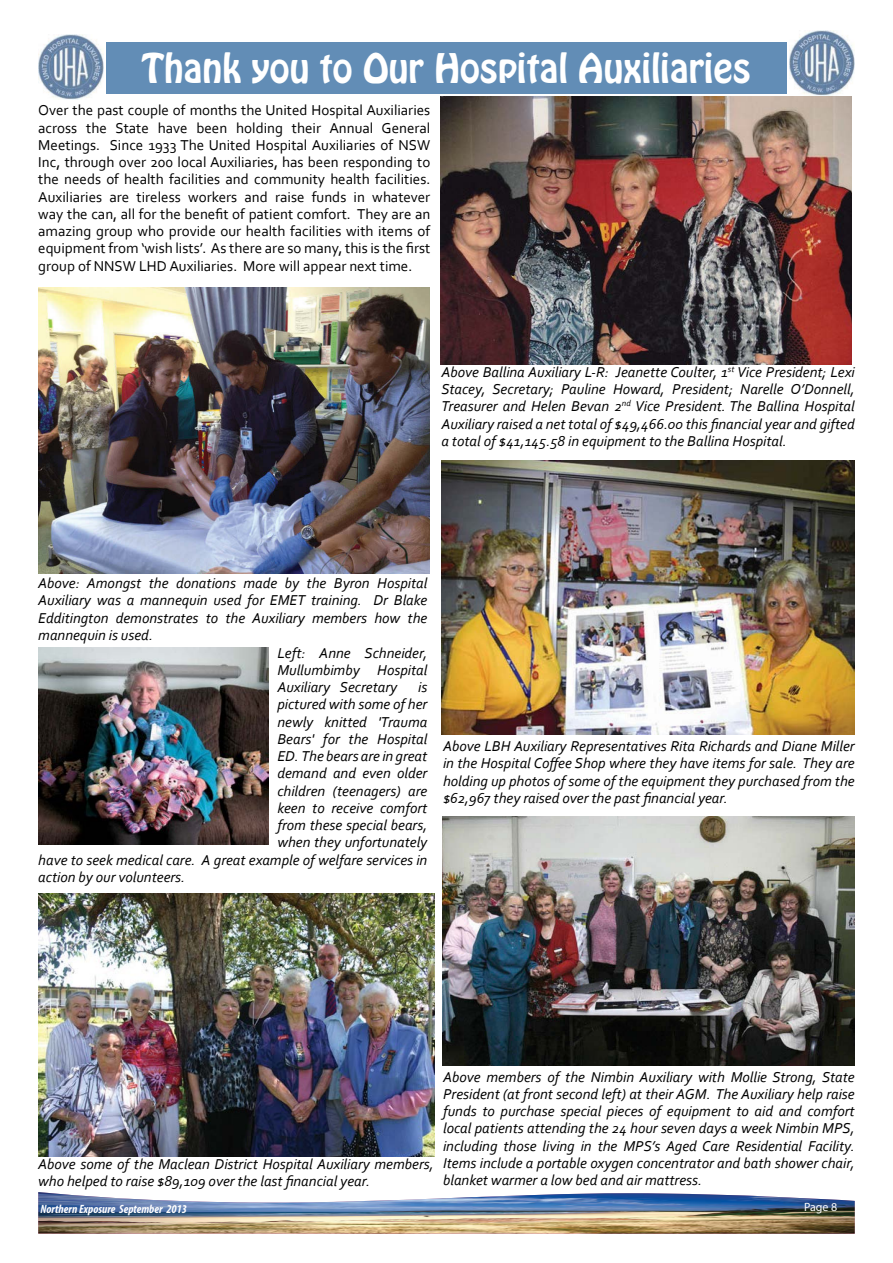
<style>
.page{position:relative;width:893px;height:1263px;background:#fff}
.page>*{position:absolute;margin:0;border:0;box-sizing:border-box;transform-origin:0 0}
.t1{font:36px "Hobo Std";color:#fff}
.t2{font:italic 15px/17.2px "Corbel";color:#000;text-align:justify}
.t3{font:15px/17.2px "Corbel";color:#000;text-align:justify}
.t4{font:italic 700 condensed 12px "Myriad Pro";color:#fff}
.t5{font:12px "Myriad Pro";color:#fff}
</style>
<div class="page">
<svg style="left:38px;top:1233px;width:817px;height:1px"></svg>
<img style="left:38px;top:1192px;width:817px;height:41px">
<div style="left:106px;top:43px;width:681px;height:51px;background:#628db6"></div>
<img style="left:38px;top:648px;width:231px;height:196px">
<img style="left:441px;top:96px;width:411px;height:268px">
<img style="left:38px;top:287px;width:391px;height:286px">
<img style="left:38px;top:894px;width:396px;height:263px">
<img style="left:442px;top:460px;width:413px;height:274px">
<img style="left:442px;top:816px;width:413px;height:249px">
<img style="left:38px;top:34px;width:65px;height:65px">
<img style="left:790px;top:30px;width:65px;height:65px">
<h1 class="t1" style="left:142px;top:44px;width:611px">Thank you to Our Hospital Auxiliaries</h1>
<p class="t3" style="left:38px;top:101px;width:394px">Over the past couple of months the United Hospital Auxiliaries across the State have been holding their Annual General Meetings. Since 1933 The United Hospital Auxiliaries of NSW Inc, through over 200 local Auxiliaries, has been responding to the needs of health facilities and community health facilities.<br>Auxiliaries are tireless workers and raise funds in whatever way the can, all for the benefit of patient comfort. They are an amazing group who provide our health facilities with items of equipment from ‘wish lists’. As there are so many, this is the first group of NNSW LHD Auxiliaries. More will appear next time.</p>
<p class="t2" style="left:441px;top:363px;width:415px">Above Ballina Auxiliary L-R: Jeanette Coulter, 1<sup>st</sup> Vice President; Lexi Stacey, Secretary; Pauline Howard, President; Narelle O’Donnell, Treasurer and Helen Bevan 2<sup>nd</sup> Vice President. The Ballina Hospital Auxiliary raised a net total of $49,466.00 this financial year and gifted a total of $41,145.58 in equipment to the Ballina Hospital.</p>
<p class="t2" style="left:38px;top:574px;width:391px">Above: Amongst the donations made by the Byron Hospital Auxiliary was a mannequin used for EMET training. Dr Blake Edditington demonstrates to the Auxiliary members how the mannequin is used.</p>
<p class="t2" style="left:277px;top:643px;width:151px">Left: Anne Schneider, Mullumbimby Hospital Auxiliary Secretary</p>
<p class="t2" style="left:418px;top:678px;width:11px">is</p>
<p class="t2" style="left:277px;top:695px;width:151px">pictured with some of her</p>
<p class="t2" style="left:277px;top:712px;width:151px">newly knitted 'Trauma</p>
<p class="t2" style="left:277px;top:730px;width:151px">Bears' for the Hospital</p>
<p class="t2" style="left:277px;top:747px;width:151px">ED. The bears are in great</p>
<p class="t2" style="left:277px;top:764px;width:151px">demand and even older</p>
<p class="t2" style="left:277px;top:781px;width:151px">children (teenagers) are</p>
<p class="t2" style="left:277px;top:799px;width:151px">keen to receive comfort</p>
<p class="t2" style="left:277px;top:816px;width:151px">from these special bears,</p>
<p class="t2" style="left:277px;top:833px;width:151px">when they unfortunately</p>
<p class="t2" style="left:38px;top:850px;width:391px">have to seek medical care. A great example of welfare services in</p>
<p class="t2" style="left:38px;top:868px;width:148px">action by our volunteers.</p>
<p class="t2" style="left:443px;top:737px;width:413px">Above LBH Auxiliary Representatives Rita Richards and Diane Miller in the Hospital Coffee Shop where they have items for sale. They are holding up photos of some of the equipment they purchased from the $62,967 they raised over the past financial year.</p>
<p class="t2" style="left:38px;top:1155px;width:397px">Above some of the Maclean District Hospital Auxiliary members, who helped to raise $89,109 over the last financial year.</p>
<p class="t2" style="left:443px;top:1067px;width:413px">Above members of the Nimbin Auxiliary with Mollie Strong, State President (at front second left) at their AGM. The Auxiliary help raise funds to purchase special pieces of equipment to aid and comfort local patients attending the 24 hour seven days a week Nimbin MPS, including those living in the MPS’s Aged Care Residential Facility.<br>Items include a portable oxygen concentrator and bath shower chair, blanket warmer a low bed and air mattress.</p>
<p class="t4" style="left:40px;top:1202px;width:148px">Northern Exposure September 2013</p>
<p class="t5" style="left:804px;top:1199px;width:34px">Page 8</p>
</div>
